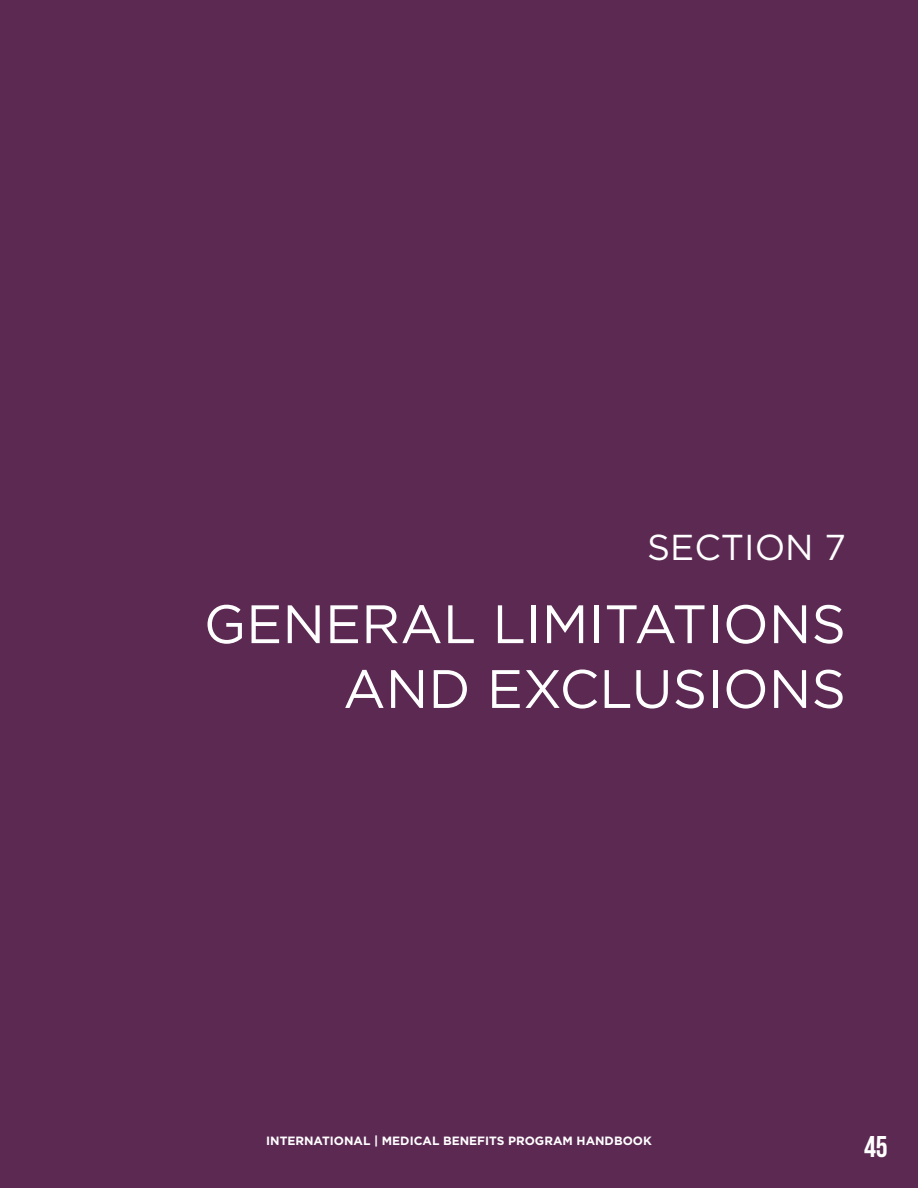
<style>
.page{position:relative;width:918px;height:1188px;background:#5c2953}
.page>*{position:absolute;margin:0;border:0;box-sizing:border-box;transform-origin:0 0}
.t1{font:54px/64.8px "Gotham";color:#fff;text-align:right}
.t2{font:36px "Gotham";color:#fff}
.t3{font:700 30px "Bebas Neue";color:#fff}
.t4{font:700 12px "Gotham";color:#fff}
</style>
<div class="page">
<h2 class="t2" style="left:647px;top:528px;width:200px">SECTION 7</h2>
<h1 class="t1" style="left:204px;top:591px;width:644px">GENERAL LIMITATIONS<br>AND EXCLUSIONS</h1>
<p class="t4" style="left:266px;top:1134px;width:387px">INTERNATIONAL | MEDICAL BENEFITS PROGRAM HANDBOOK</p>
<h3 class="t3" style="left:864px;top:1130px;width:25px">45</h3>
</div>
